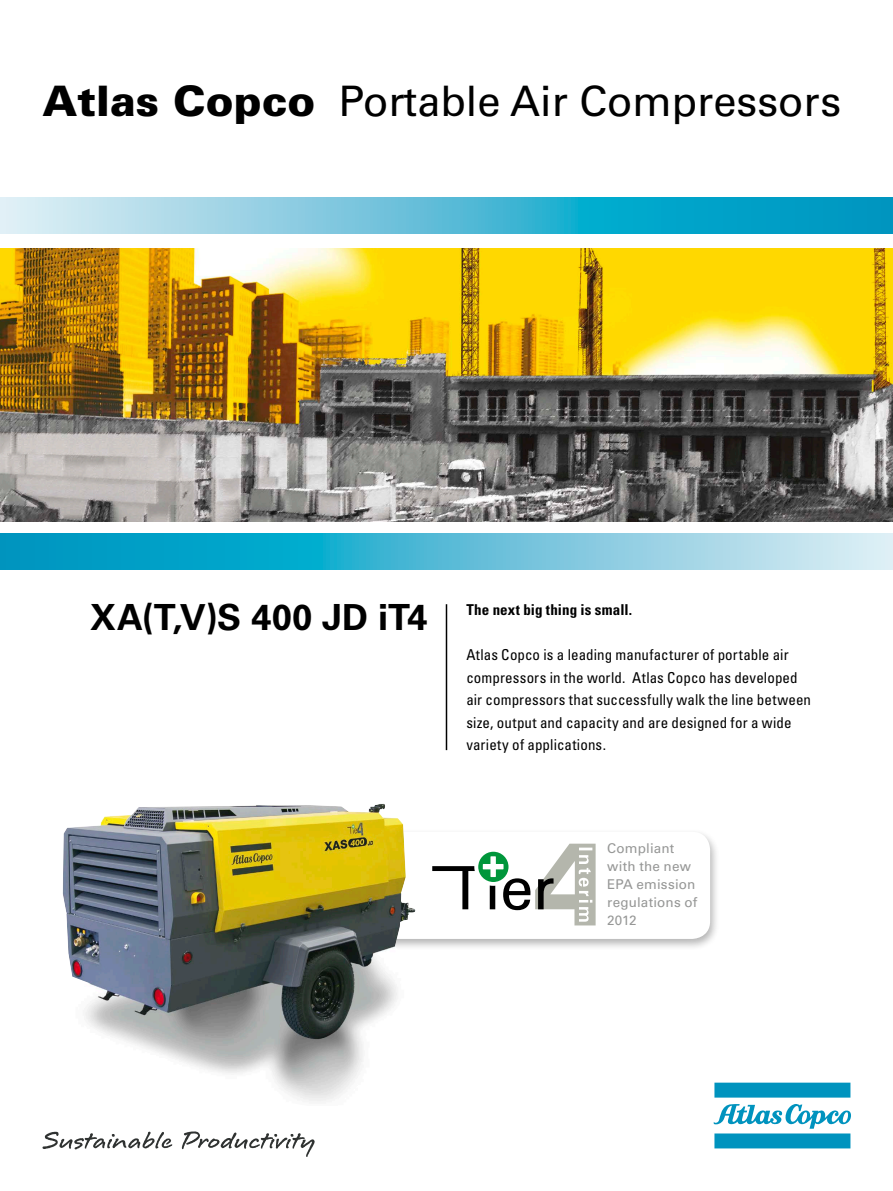
<style>
.page{position:relative;width:893px;height:1191px;background:#fff}
.page>*{position:absolute;margin:0;border:0;box-sizing:border-box;transform-origin:0 0}
.t1{font:42px "Univers LT Std";color:#000}
.t2{font:700 36px "Univers LT Std";letter-spacing:.005em;color:#000}
.t3{font:condensed 15px/22.5px "Univers LT Std";letter-spacing:.01em;color:#000}
.t4{font:700 condensed 15px "Univers LT Std";letter-spacing:.005em;color:#000}
.t5{font:13.5px/18px "Univers LT Std";letter-spacing:.01em;color:#969796}
.s1{font-weight:900}
</style>
<div class="page">
<div style="left:308px;top:827px;width:412px;height:124px;background:#000;opacity:.5"></div>
<div style="left:315px;top:831px;width:395px;height:108px;background:#fff;border-radius:18px"></div>
<svg style="left:432px;top:843px;width:164px;height:82px"></svg>
<img style="left:63px;top:803px;width:352px;height:299px">
<svg style="left:0;top:198px;width:893px;height:36px;background:#58bdd8"></svg>
<svg style="left:0;top:534px;width:893px;height:36px;background:#56bdd8"></svg>
<svg style="left:714px;top:1082px;width:137px;height:66px"></svg>
<svg style="left:42px;top:1131px;width:130px;height:18px"></svg>
<svg style="left:182px;top:1131px;width:133px;height:26px"></svg>
<img style="left:0;top:249px;width:893px;height:272px">
<hr style="left:446px;top:604px;width:1px;height:146px;background:#000">
<h1 class="t1" style="left:43px;top:76px;width:800px"><span class="s1">Atlas Copco</span> Portable Air Compressors</h1>
<h2 class="t2" style="left:90px;top:596px;width:339px">XA(T,V)S 400 JD iT4</h2>
<p class="t4" style="left:466px;top:600px;width:167px">The next big thing is small.</p>
<p class="t3" style="left:466px;top:643px;width:346px">Atlas Copco is a leading manufacturer of portable air compressors in the world. Atlas Copco has developed air compressors that successfully walk the line between size, output and capacity and are designed for a wide variety of applications.</p>
<p class="t5" style="left:607px;top:839px;width:92px">Compliant with the new<br>EPA emission regulations of<br>2012</p>
</div>
